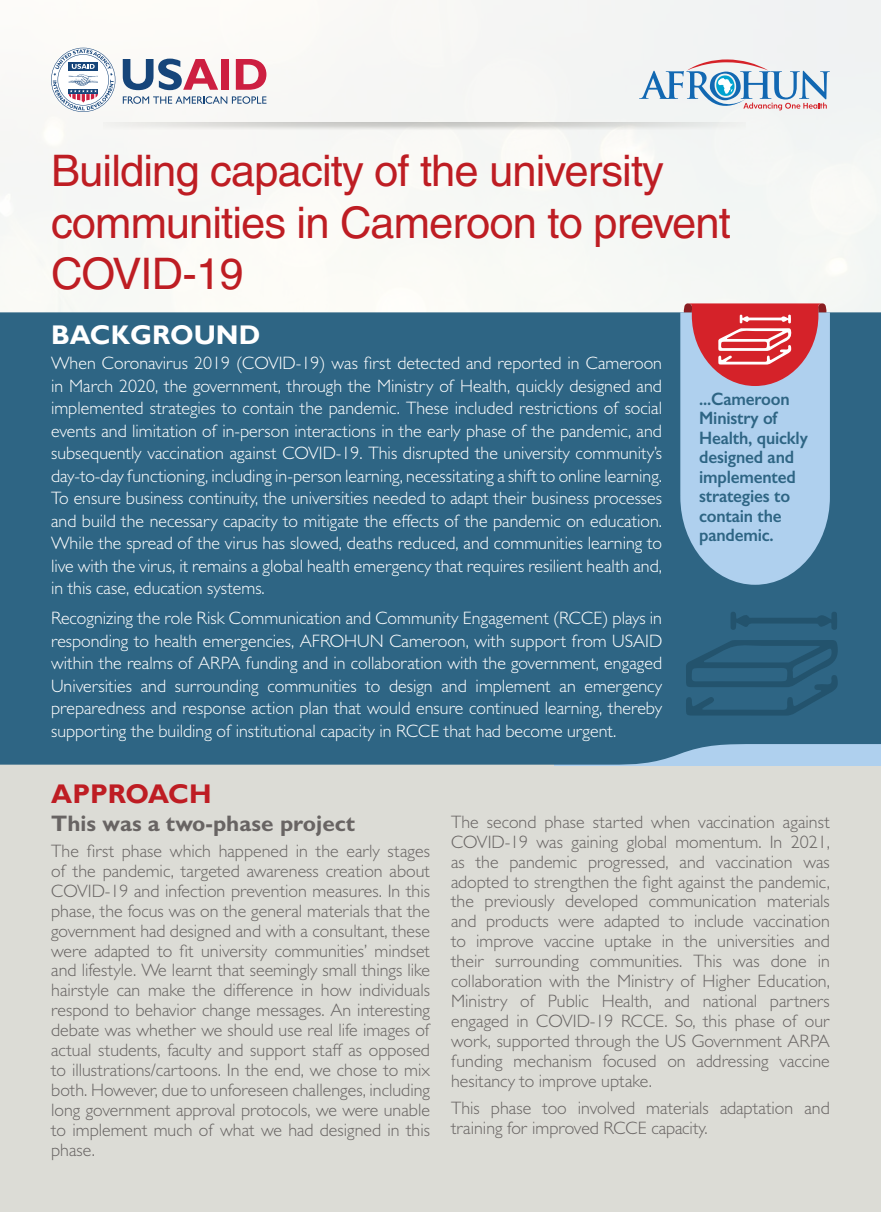
<style>
.page{position:relative;width:881px;height:1212px;background:#fff}
.page>*{position:absolute;margin:0;border:0;box-sizing:border-box;transform-origin:0 0}
.t1{font:43.5px/51.3px "Helvetica CE";letter-spacing:-.02em;color:#be1d23}
.t2{font:700 27px "Gill Sans";color:#fff}
.t3{font:700 27px "Gill Sans";color:#be1d23}
.t4{font:700 22.5px "Gill Sans";color:#686463}
.t5{font:300 18px/20px "Gill Sans";color:#686463;text-align:justify}
.t6{font:300 18px/22.5px "Gill Sans";color:#fff;text-align:justify}
.t7{font:600 18px/19.5px "Gill Sans";letter-spacing:-.01em;color:#2e6584;scale:.95 1}
</style>
<div class="page">
<div style="left:0;top:717px;width:880px;height:495px;background:#dcdcd6"></div>
<div style="left:0;top:312px;width:880px;height:453px;background:#2e6584"></div>
<svg style="left:123px;top:59px;width:95px;height:31px"></svg>
<div style="left:221px;top:59px;width:8px;height:31px;background:#cd1f41"></div>
<svg style="left:236px;top:59px;width:30px;height:31px"></svg>
<svg style="left:123px;top:96px;width:143px;height:8px"></svg>
<svg style="left:51px;top:48px;width:64px;height:64px"></svg>
<svg style="left:638px;top:59px;width:191px;height:57px"></svg>
<svg style="left:104px;top:122px;width:641px;height:12px"></svg>
<svg style="left:680px;top:303px;width:149px;height:282px;background:#afaac3"></svg>
<svg style="left:685px;top:640px;width:153px;height:76px;background:#2a5e7b"></svg>
<svg style="left:730px;top:611px;width:106px;height:19px;background:#295d7a"></svg>
<h1 class="t1" style="left:51px;top:145px;width:681px">Building capacity of the university communities in Cameroon to prevent<br>COVID-19</h1>
<h2 class="t2" style="left:51px;top:319px;width:211px">BACKGROUND</h2>
<p class="t6" style="left:51px;top:351px;width:612px">When Coronavirus 2019 (COVID-19) was first detected and reported in Cameroon in March 2020, the government, through the Ministry of Health, quickly designed and implemented strategies to contain the pandemic. These included restrictions of social events and limitation of in-person interactions in the early phase of the pandemic, and subsequently vaccination against COVID-19. This disrupted the university community’s day-to-day functioning, including in-person learning, necessitating a shift to online learning.<br>To ensure business continuity, the universities needed to adapt their business processes and build the necessary capacity to mitigate the effects of the pandemic on education.<br>While the spread of the virus has slowed, deaths reduced, and communities learning to live with the virus, it remains a global health emergency that requires resilient health and, in this case, education systems.</p>
<p class="t6" style="left:51px;top:606px;width:612px">Recognizing the role Risk Communication and Community Engagement (RCCE) plays in responding to health emergencies, AFROHUN Cameroon, with support from USAID within the realms of ARPA funding and in collaboration with the government, engaged Universities and surrounding communities to design and implement an emergency preparedness and response action plan that would ensure continued learning, thereby supporting the building of institutional capacity in RCCE that had become urgent.</p>
<h2 class="t3" style="left:51px;top:777px;width:162px">APPROACH</h2>
<p class="t7" style="left:699px;top:389px;width:116px">...Cameroon<br>Ministry of<br>Health, quickly designed and implemented strategies to contain the pandemic.</p>
<p class="t4" style="left:51px;top:809px;width:305px">This was a two-phase project</p>
<p class="t5" style="left:51px;top:840px;width:380px">The first phase which happened in the early stages of the pandemic, targeted awareness creation about COVID-19 and infection prevention measures. In this phase, the focus was on the general materials that the government had designed and with a consultant, these were adapted to fit university communities’ mindset and lifestyle. We learnt that seemingly small things like hairstyle can make the difference in how individuals respond to behavior change messages. An interesting debate was whether we should use real life images of actual students, faculty and support staff as opposed to illustrations/cartoons. In the end, we chose to mix both. However, due to unforeseen challenges, including long government approval protocols, we were unable to implement much of what we had designed in this phase.</p>
<p class="t5" style="left:451px;top:811px;width:380px">The second phase started when vaccination against COVID-19 was gaining global momentum. In 2021, as the pandemic progressed, and vaccination was adopted to strengthen the fight against the pandemic, the previously developed communication materials and products were adapted to include vaccination to improve vaccine uptake in the universities and their surrounding communities. This was done in collaboration with the Ministry of Higher Education, Ministry of Public Health, and national partners engaged in COVID-19 RCCE. So, this phase of our work, supported through the US Government ARPA funding mechanism focused on addressing vaccine hesitancy to improve uptake.</p>
<p class="t5" style="left:451px;top:1098px;width:380px">This phase too involved materials adaptation and training for improved RCCE capacity.</p>
</div>
